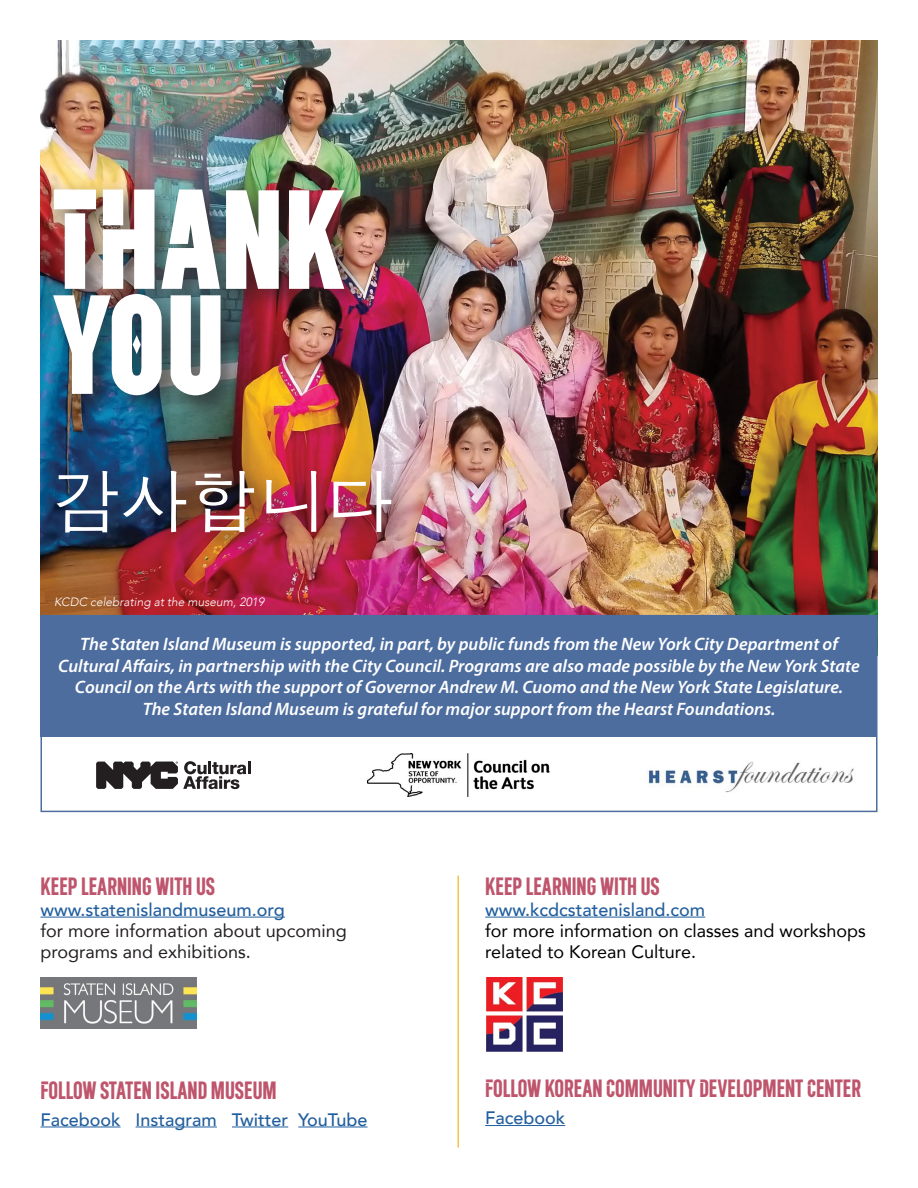
<style>
.page{position:relative;width:918px;height:1188px;background:#fff}
.page>*{position:absolute;margin:0;border:0;box-sizing:border-box;transform-origin:0 0}
.t1{font:800 136.05px "Volante";color:#fff}
.t2{font:800 135px "Volante";color:#fff}
.t3{font:68.55px "Apple Gothic";color:#fff}
.t4{font:700 24px "Volante";color:#be556c}
.t5{font:italic 600 18px/21.6px "Myriad Pro";color:#fff;text-align:center}
.t6{font:500 18px "Avenir";color:#215e9e}
.t7{font:18px/21px "Avenir";color:#000}
.t8{font:18px/21px "Avenir";color:#231f20}
.t9{font:italic 300 12px "Avenir";color:#fff}
.s1{font-size:135px}
</style>
<div class="page">
<img style="left:40px;top:40px;width:838px;height:575px">
<div style="left:44px;top:179px;width:375px;height:381px;background:#231f20;opacity:.75"></div>
<div style="left:40px;top:615px;width:838px;height:121px;background:#4d6d9f"></div>
<svg style="left:96px;top:761px;width:155px;height:28px"></svg>
<img style="left:367px;top:754px;width:183px;height:43px">
<hr style="left:485px;top:917px;width:220px;height:1px;background:#215e9e">
<hr style="left:485px;top:1125px;width:80px;height:1px;background:#215e9e">
<hr style="left:40px;top:917px;width:245px;height:1px;background:#215e9e">
<hr style="left:40px;top:1127px;width:81px;height:1px;background:#215e9e">
<hr style="left:136px;top:1127px;width:81px;height:1px;background:#215e9e">
<hr style="left:232px;top:1127px;width:56px;height:1px;background:#215e9e">
<hr style="left:298px;top:1127px;width:70px;height:1px;background:#215e9e">
<hr style="left:458px;top:876px;width:1px;height:272px;background:#f5c24c">
<img style="left:486px;top:978px;width:77px;height:73px">
<img style="left:40px;top:978px;width:156px;height:50px">
<img style="left:647px;top:761px;width:207px;height:32px">
<div style="left:40px;top:615px;width:838px;height:197px;border:2px solid #4d6d9f"></div>
<h1 class="t1" style="left:52px;top:166px;width:295px">THA<span class="s1">NK</span></h1>
<h2 class="t2" style="left:52px;top:272px;width:174px">YOU</h2>
<h3 class="t3" style="left:52px;top:463px;width:344px">감사합니다</h3>
<p class="t9" style="left:54px;top:595px;width:212px">KCDC celebrating at the museum, 2019</p>
<p class="t5" style="left:58px;top:633px;width:803px">The Staten Island Museum is supported, in part, by public funds from the New York City Department of Cultural Affairs, in partnership with the City Council. Programs are also made possible by the New York State Council on the Arts with the support of Governor Andrew M. Cuomo and the New York State Legislature.<br>The Staten Island Museum is grateful for major support from the Hearst Foundations.</p>
<h3 class="t4" style="left:40px;top:873px;width:176px">KEEP LEARNING WITH US</h3>
<p class="t6" style="left:40px;top:894px;width:246px">www.statenislandmuseum.org</p>
<p class="t8" style="left:40px;top:919px;width:308px">for more information about upcoming programs and exhibitions.</p>
<h3 class="t4" style="left:40px;top:1077px;width:238px">FOLLOW STATEN ISLAND MUSEUM</h3>
<p class="t6" style="left:40px;top:1104px;width:329px">Facebook Instagram Twitter YouTube</p>
<h3 class="t4" style="left:485px;top:873px;width:176px">KEEP LEARNING WITH US</h3>
<p class="t6" style="left:485px;top:894px;width:222px">www.kcdcstatenisland.com</p>
<p class="t7" style="left:485px;top:919px;width:382px">for more information on classes and workshops related to Korean Culture.</p>
<h3 class="t4" style="left:485px;top:1076px;width:377px">FOLLOW KOREAN COMMUNITY DEVELOPMENT CENTER</h3>
<p class="t6" style="left:485px;top:1102px;width:82px">Facebook</p>
</div>
